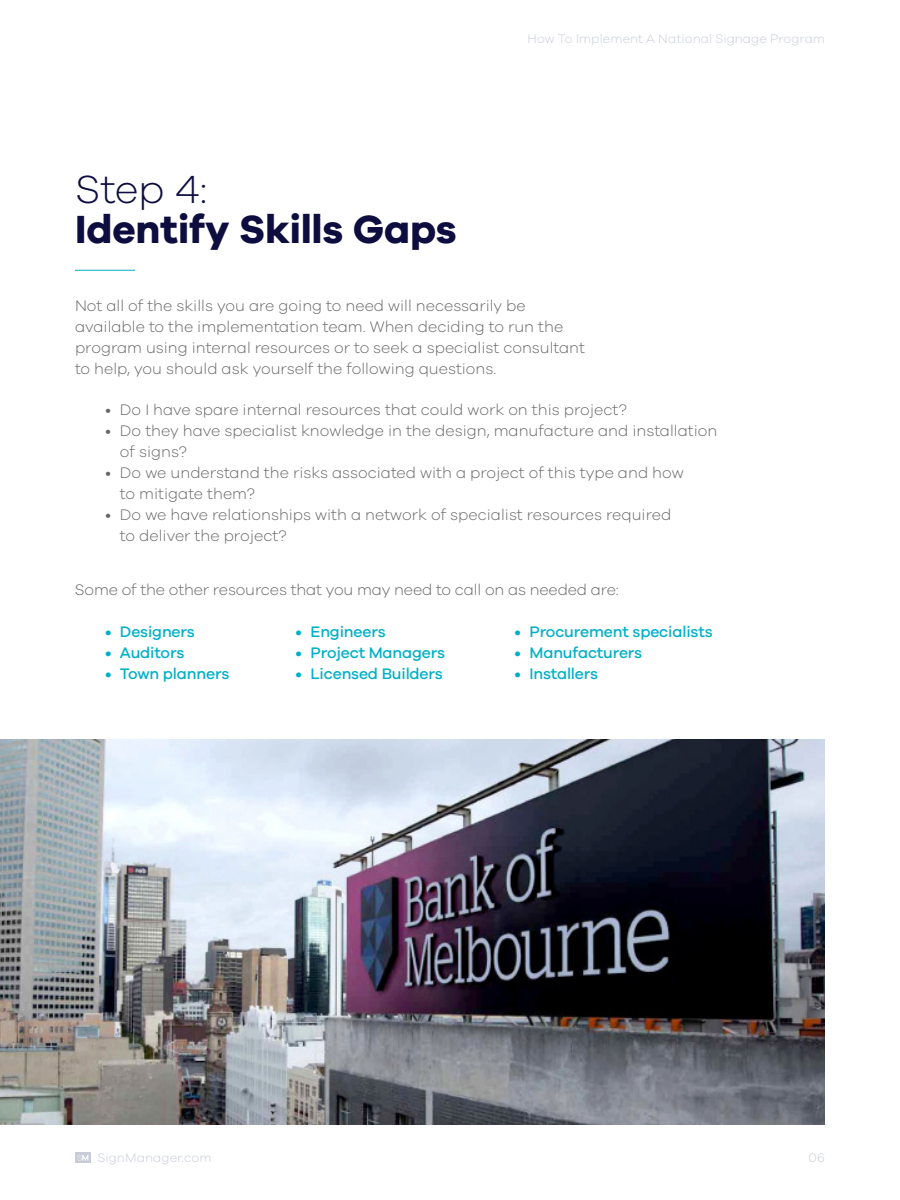
<style>
.page{position:relative;width:900px;height:1200px;background:#fff}
.page>*{position:absolute;margin:0;border:0;box-sizing:border-box;transform-origin:0 0}
.t1{font:700 40.5px "Galano Grotesque";letter-spacing:-.005em;color:#0d0d40}
.t2{font:300 40.5px "Galano Grotesque";color:#0d0d40}
.t3{font:300 15.75px/21px "Galano Grotesque";color:#666}
.t4{font:500 15.75px "Galano Grotesque";letter-spacing:-.01em;color:#00b0c7}
.t5{font:300 12.75px "Galano Grotesque";letter-spacing:.005em;color:#c7ccd6}
</style>
<div class="page">
<img style="left:0;top:740px;width:825px;height:385px">
<hr style="left:75px;top:270px;width:60px;height:1px;background:#00b0c7">
<div style="left:75px;top:1152px;width:16px;height:11px;background:#c7ccd6"></div>
<svg style="left:77px;top:1155px;width:11px;height:6px"></svg>
<h1 class="t2" style="left:75px;top:165px;width:134px">Step 4:</h1>
<h1 class="t1" style="left:75px;top:204px;width:383px">Identify Skills Gaps</h1>
<p class="t5" style="left:528px;top:31px;width:299px">How To Implement A National Signage Program</p>
<p class="t3" style="left:75px;top:294px;width:511px">Not all of the skills you are going to need will necessarily be available to the implementation team. When deciding to run the program using internal resources or to seek a specialist consultant to help, you should ask yourself the following questions.</p>
<p class="t3" style="left:105px;top:399px;width:523px">• Do I have spare internal resources that could work on this project?</p>
<p class="t3" style="left:120px;top:420px;width:599px;text-indent:-15px">• Do they have specialist knowledge in the design, manufacture and installation of signs?</p>
<p class="t3" style="left:120px;top:462px;width:565px;text-indent:-15px">• Do we understand the risks associated with a project of this type and how to mitigate them?</p>
<p class="t3" style="left:120px;top:504px;width:553px;text-indent:-15px">• Do we have relationships with a network of specialist resources required to deliver the project?</p>
<p class="t3" style="left:75px;top:579px;width:545px">Some of the other resources that you may need to call on as needed are:</p>
<p class="t4" style="left:105px;top:622px;width:91px">• Designers</p>
<p class="t4" style="left:105px;top:643px;width:81px">• Auditors</p>
<p class="t4" style="left:105px;top:664px;width:126px">• Town planners</p>
<p class="t4" style="left:514px;top:622px;width:200px">• Procurement specialists</p>
<p class="t4" style="left:514px;top:643px;width:129px">• Manufacturers</p>
<p class="t4" style="left:514px;top:664px;width:85px">• Installers</p>
<p class="t4" style="left:295px;top:622px;width:92px">• Engineers</p>
<p class="t4" style="left:295px;top:643px;width:151px">• Project Managers</p>
<p class="t4" style="left:295px;top:664px;width:149px">• Licensed Builders</p>
<p class="t5" style="left:97px;top:1150px;width:116px">SignManager.com</p>
<p class="t5" style="left:808px;top:1150px;width:18px">06</p>
</div>
